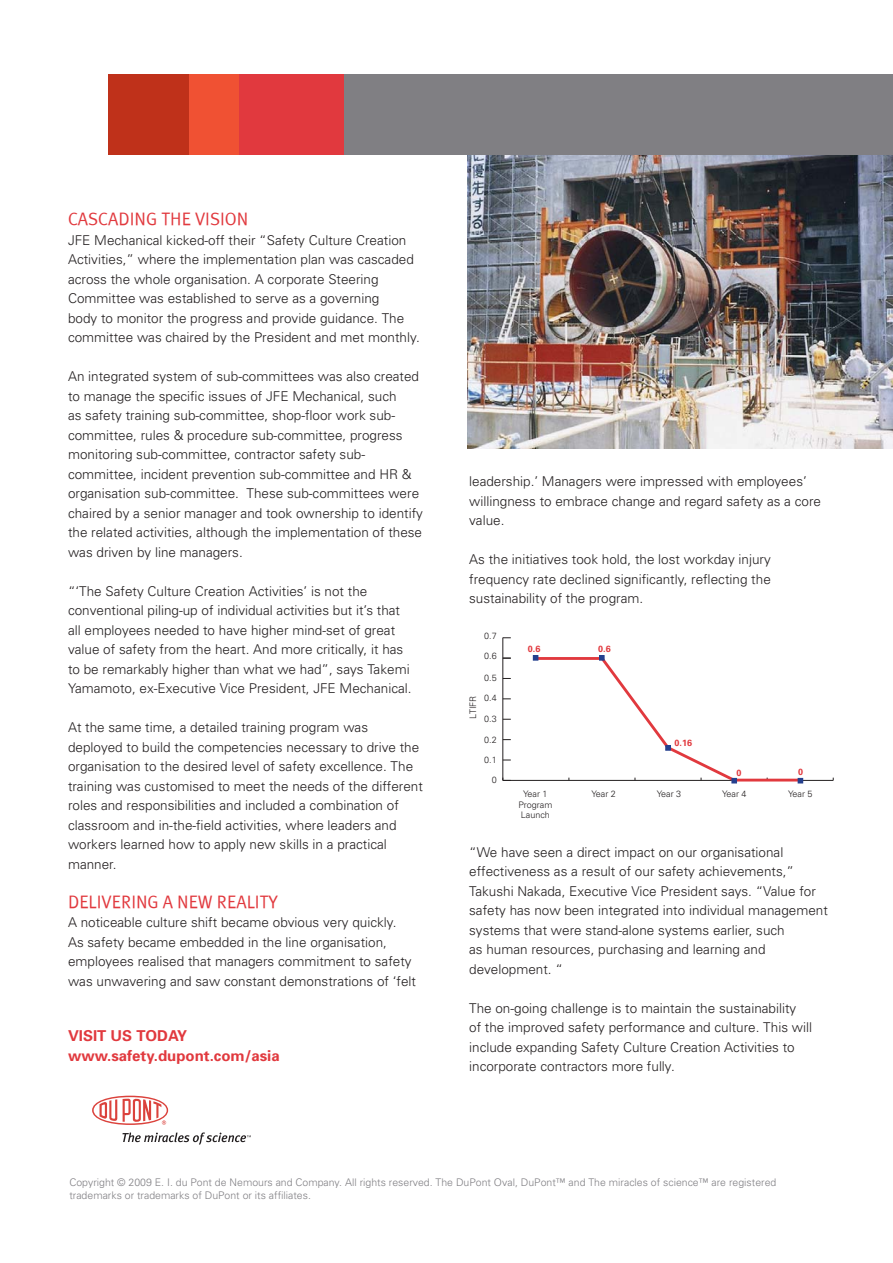
<style>
.page{position:relative;width:893px;height:1263px;background:#fff}
.page>*{position:absolute;margin:0;border:0;box-sizing:border-box;transform-origin:0 0}
.t1{font:18px "Meta Plus Normal Roman";color:#e1393e}
.t2{font:700 15px/19.5px "Univers";color:#e1393e}
.t3{font:300 13.5px/19.5px "Univers";color:#231f20}
.t4{font:300 10.5px/12.6px "Univers";color:#807f83}
.t5{font:300 9px/10.8px "Univers";color:#231f20;text-align:center}
.t6{font:700 9px "Univers";color:#e1393e}
</style>
<div class="page">
<img style="left:468px;top:155px;width:425px;height:294px">
<div style="left:344px;top:74px;width:549px;height:81px;background:#807f83"></div>
<div style="left:237px;top:74px;width:107px;height:81px;background:#e1393e"></div>
<div style="left:108px;top:74px;width:82px;height:81px;background:#bf311a"></div>
<div style="left:190px;top:74px;width:49px;height:81px;background:#f05133"></div>
<svg style="left:92px;top:1096px;width:76px;height:29px"></svg>
<svg style="left:122px;top:1132px;width:129px;height:13px"></svg>
<hr style="left:503px;top:780px;width:330px;height:1px;background:#231f20">
<hr style="left:502px;top:638px;width:1px;height:142px;background:#231f20">
<svg style="left:502px;top:778px;width:9px;height:3px"></svg>
<hr style="left:536px;top:657px;width:66px;height:3px;background:#e1393e">
<hr style="left:734px;top:779px;width:66px;height:3px;background:#e1393e">
<svg style="left:533px;top:655px;width:5px;height:6px"></svg>
<svg style="left:598px;top:655px;width:140px;height:129px"></svg>
<svg style="left:798px;top:778px;width:5px;height:5px"></svg>
<h1 class="t1" style="left:68px;top:208px;width:182px">CASCADING THE VISION</h1>
<p class="t3" style="left:68px;top:231px;width:353px">JFE Mechanical kicked-off their “Safety Culture Creation Activities,” where the implementation plan was cascaded across the whole organisation. A corporate Steering Committee was established to serve as a governing<br>body to monitor the progress and provide guidance. The committee was chaired by the President and met monthly.</p>
<p class="t3" style="left:68px;top:368px;width:356px">An integrated system of sub-committees was also created to manage the specific issues of JFE Mechanical, such<br>as safety training sub-committee, shop-floor work sub&shy;committee, rules &amp; procedure sub-committee, progress monitoring sub-committee, contractor safety sub&shy;committee, incident prevention sub-committee and HR &amp; organisation sub-committee. These sub-committees were chaired by a senior manager and took ownership to identify the related activities, although the implementation of these was driven by line managers.</p>
<p class="t3" style="left:68px;top:582px;width:345px">“‘The Safety Culture Creation Activities’ is not the conventional piling-up of individual activities but it’s that all employees needed to have higher mind-set of great value of safety from the heart. And more critically, it has to be remarkably higher than what we had”, says Takemi Yamamoto, ex-Executive Vice President, JFE Mechanical.</p>
<p class="t3" style="left:68px;top:719px;width:356px">At the same time, a detailed training program was deployed to build the competencies necessary to drive the organisation to the desired level of safety excellence. The training was customised to meet the needs of the different roles and responsibilities and included a combination of classroom and in-the-field activities, where leaders and workers learned how to apply new skills in a practical manner.</p>
<h1 class="t1" style="left:68px;top:891px;width:211px">DELIVERING A NEW REALITY</h1>
<p class="t3" style="left:68px;top:914px;width:350px">A noticeable culture shift became obvious very quickly.<br>As safety became embedded in the line organisation, employees realised that managers commitment to safety was unwavering and saw constant demonstrations of ‘felt</p>
<p class="t2" style="left:68px;top:1028px;width:213px">VISIT US TODAY www.safety.dupont.com/asia</p>
<p class="t3" style="left:469px;top:473px;width:353px">leadership.’ Managers were impressed with employees’ willingness to embrace change and regard safety as a core value.</p>
<p class="t3" style="left:469px;top:551px;width:303px;text-align:justify">As the initiatives took hold, the lost workday injury frequency rate declined significantly, reflecting the sustainability of the program.</p>
<p class="t5" style="left:468px;top:719px;width:24px;rotate:-90deg">LTIFR</p>
<p class="t5" style="left:484px;top:631px;width:14px">0.7</p>
<p class="t5" style="left:484px;top:651px;width:14px">0.6</p>
<p class="t5" style="left:484px;top:673px;width:14px">0.5</p>
<p class="t5" style="left:484px;top:693px;width:14px">0.4</p>
<p class="t5" style="left:484px;top:714px;width:14px">0.3</p>
<p class="t5" style="left:484px;top:735px;width:14px">0.2</p>
<p class="t5" style="left:484px;top:755px;width:14px">0.1</p>
<p class="t5" style="left:492px;top:775px;width:7px">0</p>
<p class="t6" style="left:528px;top:645px;width:14px">0.6</p>
<p class="t6" style="left:598px;top:645px;width:14px">0.6</p>
<p class="t6" style="left:674px;top:739px;width:19px">0.16</p>
<p class="t6" style="left:736px;top:770px;width:7px">0</p>
<p class="t6" style="left:798px;top:768px;width:7px">0</p>
<p class="t5" style="left:518px;top:789px;width:36px">Year 1<br>Program<br>Launch</p>
<p class="t5" style="left:591px;top:789px;width:26px">Year 2</p>
<p class="t5" style="left:657px;top:789px;width:26px">Year 3</p>
<p class="t5" style="left:722px;top:789px;width:26px">Year 4</p>
<p class="t5" style="left:788px;top:789px;width:26px">Year 5</p>
<p class="t3" style="left:469px;top:844px;width:360px">“We have seen a direct impact on our organisational effectiveness as a result of our safety achievements,” Takushi Nakada, Executive Vice President says. “Value for safety has now been integrated into individual management systems that were stand-alone systems earlier, such<br>as human resources, purchasing and learning and development. “</p>
<p class="t3" style="left:469px;top:1000px;width:344px">The on-going challenge is to maintain the sustainability<br>of the improved safety performance and culture. This will include expanding Safety Culture Creation Activities to incorporate contractors more fully.</p>
<p class="t4" style="left:69px;top:1177px;width:708px">Copyright © 2009 E. I. du Pont de Nemours and Company. All rights reserved. The DuPont Oval, DuPont™ and The miracles of science™ are registered trademarks or trademarks of DuPont or its affiliates.</p>
</div>
